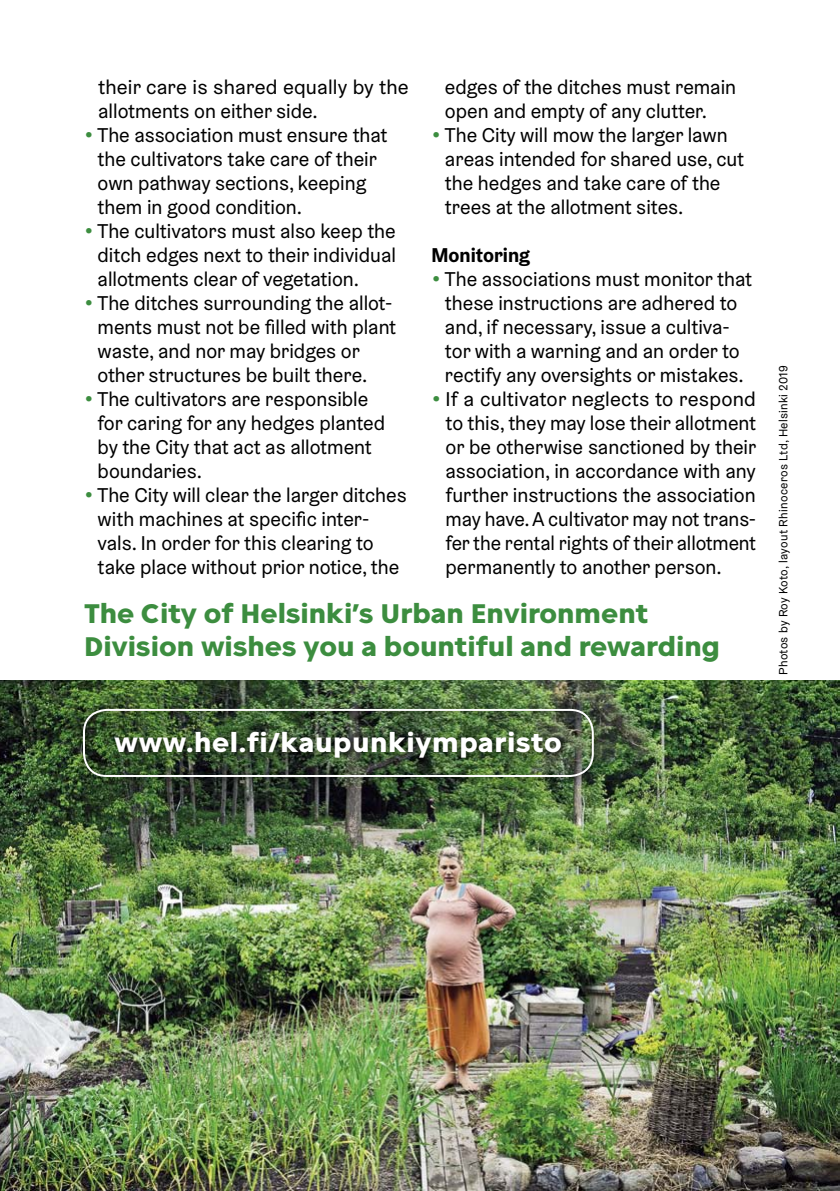
<style>
.page{position:relative;width:840px;height:1191px;background:#fff}
.page>*{position:absolute;margin:0;border:0;box-sizing:border-box;transform-origin:0 0}
.t1{font:700 28px/33.6px "Helsinki Avoin Sans";color:#3c8d3f}
.t2{font:700 28px "Helsinki Avoin Sans";letter-spacing:.02em;color:#fff}
.t3{font:20px/24px "Helsinki Grotesk";color:#000}
.t4{font:700 20px "Helsinki Grotesk";color:#000}
.t5{font:12px "Helsinki Grotesk";letter-spacing:.025em;color:#000}
.s1{font-size:30px;color:#3c8d3f}
</style>
<div class="page">
<img style="left:0;top:680px;width:839px;height:511px">
<div style="left:78px;top:703px;width:522px;height:81px;background:#000;opacity:.65"></div>
<div style="left:83px;top:709px;width:510px;height:68px;border:2px solid #fff;border-radius:23px"></div>
<p class="t3" style="left:444px;top:75px;width:292px">edges of the ditches must remain open and empty of any clutter.</p>
<p class="t3" style="left:444px;top:123px;width:300px;text-indent:-14px"><span class="s1">•</span> The City will mow the larger lawn areas intended for shared use, cut the hedges and take care of the trees at the allotment sites.</p>
<p class="t4" style="left:431px;top:242px;width:100px">Monitoring</p>
<p class="t3" style="left:431px;top:267px;width:322px;text-align:center"><span class="s1">•</span> The associations must monitor that these instructions are adhered to and, if necessary, issue a cultiva-<br>tor with a warning and an order to rectify any oversights or mistakes.</p>
<p class="t3" style="left:445px;top:387px;width:312px;text-align:justify;text-indent:-14px"><span class="s1">•</span> If a cultivator neglects to respond to this, they may lose their allotment or be otherwise sanctioned by their association, in accordance with any further instructions the association may have. A cultivator may not trans&shy;fer the rental rights of their allotment permanently to another person.</p>
<h1 class="t1" style="left:84px;top:595px;width:637px">The City of Helsinki’s Urban Environment<br>Division wishes you a bountiful and rewarding</h1>
<p class="t3" style="left:98px;top:75px;width:312px">their care is shared equally by the allotments on either side.</p>
<p class="t3" style="left:98px;top:123px;width:291px;text-indent:-14px"><span class="s1">•</span> The association must ensure that the cultivators take care of their own pathway sections, keeping them in good condition.</p>
<p class="t3" style="left:98px;top:219px;width:300px;text-align:justify;text-indent:-14px"><span class="s1">•</span> The cultivators must also keep the ditch edges next to their individual allotments clear of vegetation.</p>
<p class="t3" style="left:98px;top:291px;width:300px;text-indent:-14px"><span class="s1">•</span> The ditches surrounding the allot&shy;ments must not be filled with plant waste, and nor may bridges or other structures be built there.</p>
<p class="t3" style="left:98px;top:387px;width:289px;text-indent:-14px"><span class="s1">•</span> The cultivators are responsible for caring for any hedges planted by the City that act as allotment boundaries.</p>
<p class="t3" style="left:98px;top:483px;width:310px;text-indent:-14px"><span class="s1">•</span> The City will clear the larger ditches with machines at specific inter&shy;vals. In order for this clearing to take place without prior notice, the</p>
<p class="t5" style="left:775px;top:675px;width:311px;rotate:-90deg">Photos by Roy Koto, layout Rhinoceros Ltd, Helsinki 2019</p>
<h1 class="t2" style="left:115px;top:722px;width:448px">www.hel.fi/kaupunkiymparisto</h1>
</div>
